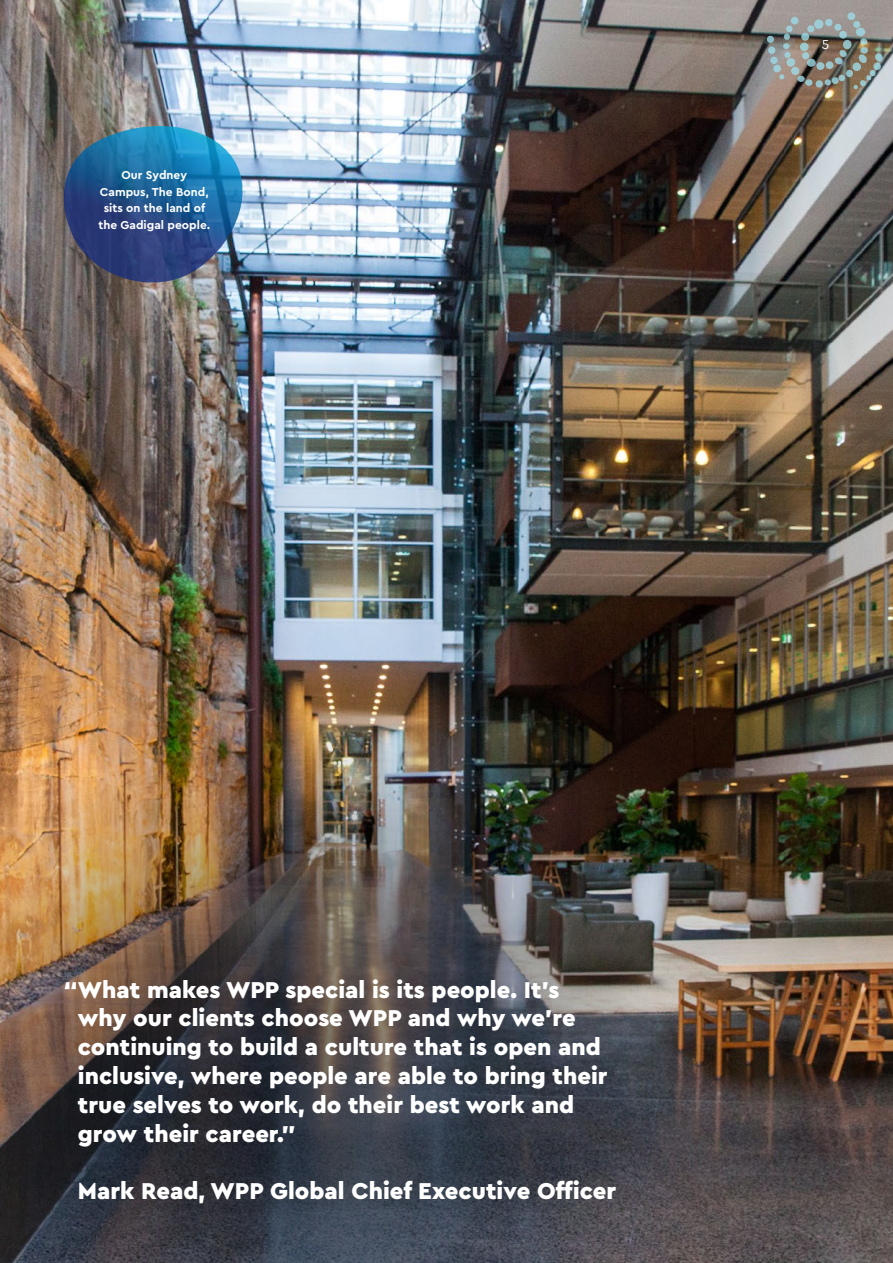
<style>
.page{position:relative;width:893px;height:1263px;background:#fff}
.page>*{position:absolute;margin:0;border:0;box-sizing:border-box;transform-origin:0 0}
.t1{font:900 24px/28.8px "WPP";color:#fff}
.t2{font:13.5px "WPP";color:#fff}
.t3{font:700 12px/16.5px "WPP";color:#fff;text-align:center}
</style>
<div class="page">
<img style="left:1px;top:0;width:892px;height:1263px">
<img style="left:1px;top:710px;width:656px;height:553px">
<svg style="left:0;top:0;width:1px;height:1263px"></svg>
<img style="left:55px;top:114px;width:200px;height:180px">
<div style="left:791px;top:17px;width:8px;height:8px;background:#9ecdd6;border-radius:50%"></div>
<div style="left:786px;top:26px;width:7px;height:6px;background:#9ecdd6;border-radius:50%"></div>
<svg style="left:766px;top:34px;width:24px;height:46px"></svg>
<div style="left:784px;top:52px;width:7px;height:6px;background:#9fcdd5;border-radius:50%"></div>
<svg style="left:786px;top:58px;width:9px;height:9px"></svg>
<div style="left:791px;top:67px;width:8px;height:8px;background:#a0cbd3;border-radius:50%"></div>
<svg style="left:797px;top:76px;width:8px;height:6px"></svg>
<div style="left:805px;top:79px;width:7px;height:7px;background:#98c3c9;border-radius:50%"></div>
<svg style="left:816px;top:80px;width:7px;height:8px"></svg>
<svg style="left:825px;top:79px;width:6px;height:6px"></svg>
<div style="left:832px;top:77px;width:7px;height:7px;background:#8fbdc3;border-radius:50%"></div>
<div style="left:838px;top:75px;width:7px;height:6px;background:#98c4ca;border-radius:50%"></div>
<div style="left:846px;top:70px;width:7px;height:7px;background:#92c0c6;border-radius:50%"></div>
<svg style="left:860px;top:47px;width:8px;height:7px"></svg>
<svg style="left:860px;top:38px;width:8px;height:7px"></svg>
<div style="left:856px;top:28px;width:9px;height:8px;background:#9dccd5;border-radius:50%"></div>
<div style="left:853px;top:21px;width:7px;height:7px;background:#9dccd5;border-radius:50%"></div>
<div style="left:847px;top:12px;width:8px;height:8px;background:#9ecdd6;border-radius:50%"></div>
<svg style="left:801px;top:33px;width:8px;height:8px"></svg>
<div style="left:807px;top:25px;width:7px;height:7px;background:#9eccd5;border-radius:50%"></div>
<div style="left:814px;top:20px;width:9px;height:9px;background:#9ecdd6;border-radius:50%"></div>
<div style="left:825px;top:19px;width:8px;height:7px;background:#9ecdd6;border-radius:50%"></div>
<div style="left:834px;top:24px;width:7px;height:7px;background:#9dccd5;border-radius:50%"></div>
<svg style="left:839px;top:31px;width:8px;height:8px"></svg>
<div style="left:843px;top:40px;width:8px;height:9px;background:#91bec3;border-radius:50%"></div>
<svg style="left:834px;top:50px;width:13px;height:15px"></svg>
<div style="left:826px;top:61px;width:7px;height:8px;background:#99c5cb;border-radius:50%"></div>
<div style="left:816px;top:62px;width:8px;height:8px;background:#99c4ca;border-radius:50%"></div>
<svg style="left:807px;top:59px;width:9px;height:8px"></svg>
<div style="left:802px;top:52px;width:7px;height:7px;background:#a0ccd3;border-radius:50%"></div>
<div style="left:800px;top:43px;width:9px;height:8px;background:#9cc9cf;border-radius:50%"></div>
<svg style="left:853px;top:53px;width:30px;height:37px"></svg>
<p class="t3" style="left:98px;top:166px;width:113px">Our Sydney<br>Campus, The Bond, sits on the land of the Gadigal people.</p>
<p class="t2" style="left:822px;top:36px;width:9px">5</p>
<p class="t1" style="left:78px;top:974px;width:531px;text-indent:-14px">“What makes WPP special is its people. It’s why our clients choose WPP and why we’re continuing to build a culture that is open and inclusive, where people are able to bring their true selves to work, do their best work and grow their career.”</p>
<p class="t1" style="left:78px;top:1176px;width:540px">Mark Read, WPP Global Chief Executive Officer</p>
</div>
